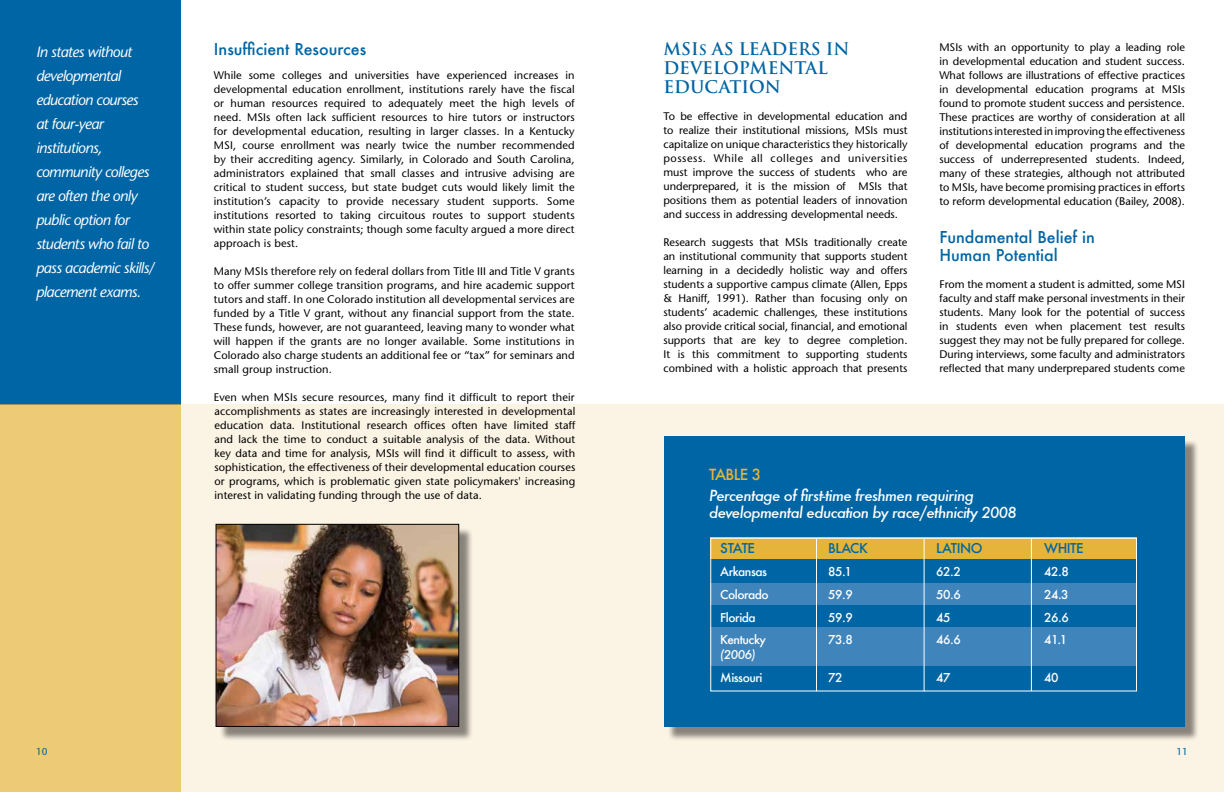
<style>
.page{position:relative;width:1224px;height:792px;background:#fff}
.page>*{position:absolute;margin:0;border:0;box-sizing:border-box;transform-origin:0 0}
.t1{font:700 17px/19px "Trajan";color:#0065a4}
.t2{font:500 16px/18px "Futura";color:#0065a4}
.t3{font:italic 15px/24px "Stone Sans";letter-spacing:-.04em;color:#fff}
.t4{font:italic 500 15px/16.8px "Futura";letter-spacing:-.04em;color:#fff}
.t5{font:500 15px "Futura";letter-spacing:-.04em;color:#e5b53b}
.t6{font:500 13.2px "Futura";letter-spacing:-.04em;color:#0065a4}
.t7{font:500 12px "Futura";letter-spacing:-.04em;color:#fff}
.t8{font:italic 500 12px "Futura";color:#fff}
.t9{font:11px/14px "Stone Sans";color:#000;text-align:justify}
.t10{font:10px "Stone Sans";color:#0065a4}
.s1{font-size:14px}
</style>
<div class="page">
<div style="left:0;top:404px;width:612px;height:388px;background:#fbf3e4"></div>
<div style="left:0;top:0;width:181px;height:404px;background:#0065a4"></div>
<div style="left:0;top:404px;width:181px;height:388px;background:#ecca76"></div>
<div style="left:612px;top:404px;width:612px;height:388px;background:#fbf3e4"></div>
<div style="left:219px;top:528px;width:254px;height:213px;background:#000;opacity:.46"></div>
<img style="left:218px;top:526px;width:239px;height:199px">
<div style="left:216px;top:524px;width:243px;height:203px;border:1px solid #000"></div>
<div style="left:668px;top:440px;width:532px;height:302px;background:#000;opacity:.46"></div>
<div style="left:664px;top:436px;width:521px;height:291px;background:#0065a4"></div>
<div style="left:710px;top:538px;width:427px;height:21px;background:#e5b53b"></div>
<div style="left:710px;top:584px;width:427px;height:21px;background:#3f84ba"></div>
<div style="left:710px;top:628px;width:427px;height:38px;background:#3f84ba"></div>
<hr style="left:816px;top:539px;width:1px;height:152px;background:#fff">
<hr style="left:924px;top:539px;width:1px;height:152px;background:#fff">
<hr style="left:1031px;top:538px;width:1px;height:153px;background:#fff">
<div style="left:710px;top:538px;width:427px;height:154px;border:1px solid #fff"></div>
<h3 class="t3" style="left:36px;top:39px;width:120px">In states without developmental education courses at four-year institutions, community colleges are often the only public option for students who fail to pass academic skills/ placement exams.</h3>
<h2 class="t2" style="left:214px;top:40px;width:154px">Insufficient Resources</h2>
<p class="t9" style="left:214px;top:68px;width:362px">While some colleges and universities have experienced increases in developmental education enrollment, institutions rarely have the fiscal or human resources required to adequately meet the high levels of need. MSIs often lack sufficient resources to hire tutors or instructors for developmental education, resulting in larger classes. In a Kentucky MSI, course enrollment was nearly twice the number recommended by their accrediting agency. Similarly, in Colorado and South Carolina, administrators explained that small classes and intrusive advising are critical to student success, but state budget cuts would likely limit the institution’s capacity to provide necessary student supports. Some institutions resorted to taking circuitous routes to support students within state policy constraints; though some faculty argued a more direct approach is best.</p>
<p class="t9" style="left:214px;top:264px;width:362px">Many MSIs therefore rely on federal dollars from Title III and Title V grants to offer summer college transition programs, and hire academic support tutors and staff. In one Colorado institution all developmental services are funded by a Title V grant, without any financial support from the state.<br>These funds, however, are not guaranteed, leaving many to wonder what will happen if the grants are no longer available. Some institutions in Colorado also charge students an additional fee or “tax” for seminars and small group instruction.</p>
<p class="t9" style="left:214px;top:390px;width:363px">Even when MSIs secure resources, many find it difficult to report their accomplishments as states are increasingly interested in developmental education data. Institutional research offices often have limited staff and lack the time to conduct a suitable analysis of the data. Without key data and time for analysis, MSIs will find it difficult to assess, with sophistication, the effectiveness of their developmental education courses or programs, which is problematic given state policymakers' increasing interest in validating funding through the use of data.</p>
<h1 class="t1" style="left:663px;top:40px;width:188px">MSI<span class="s1">S</span> AS LEADERS IN<br>DEVELOPMENTAL<br>EDUCATION</h1>
<p class="t9" style="left:663px;top:110px;width:246px">To be effective in developmental education and to realize their institutional missions, MSIs must capitalize on unique characteristics they historically possess. While all colleges and universities must improve the success of students who are underprepared, it is the mission of MSIs that positions them as potential leaders of innovation and success in addressing developmental needs.</p>
<p class="t9" style="left:663px;top:236px;width:246px">Research suggests that MSIs traditionally create an institutional community that supports student learning in a decidedly holistic way and offers students a supportive campus climate (Allen, Epps &amp; Haniff, 1991). Rather than focusing only on students’ academic challenges, these institutions also provide critical social, financial, and emotional supports that are key to degree completion.<br>It is this commitment to supporting students combined with a holistic approach that presents</p>
<p class="t9" style="left:939px;top:40px;width:247px">MSIs with an opportunity to play a leading role in developmental education and student success.<br>What follows are illustrations of effective practices in developmental education programs at MSIs found to promote student success and persistence.<br>These practices are worthy of consideration at all institutions interested in improving the effectiveness of developmental education programs and the success of underrepresented students. Indeed, many of these strategies, although not attributed to MSIs, have become promising practices in efforts to reform developmental education (Bailey, 2008).</p>
<h2 class="t2" style="left:939px;top:228px;width:157px">Fundamental Belief in<br>Human Potential</h2>
<p class="t9" style="left:939px;top:277px;width:247px">From the moment a student is admitted, some MSI faculty and staff make personal investments in their students. Many look for the potential of success in students even when placement test results suggest they may not be fully prepared for college.<br>During interviews, some faculty and administrators reflected that many underprepared students come</p>
<h3 class="t5" style="left:709px;top:464px;width:54px">TABLE 3</h3>
<h3 class="t4" style="left:709px;top:487px;width:309px">Percentage of first-time freshmen requiring developmental education by race/ethnicity 2008</h3>
<p class="t6" style="left:720px;top:539px;width:36px">STATE</p>
<p class="t6" style="left:828px;top:539px;width:41px">BLACK</p>
<p class="t6" style="left:936px;top:539px;width:48px">LATINO</p>
<p class="t6" style="left:1044px;top:539px;width:41px">WHITE</p>
<p class="t7" style="left:720px;top:563px;width:48px">Arkansas</p>
<p class="t7" style="left:828px;top:563px;width:25px">85.1</p>
<p class="t7" style="left:936px;top:563px;width:26px">62.2</p>
<p class="t7" style="left:1044px;top:563px;width:26px">42.8</p>
<p class="t7" style="left:720px;top:586px;width:50px">Colorado</p>
<p class="t7" style="left:828px;top:586px;width:26px">59.9</p>
<p class="t7" style="left:936px;top:586px;width:26px">50.6</p>
<p class="t7" style="left:1044px;top:586px;width:26px">24.3</p>
<p class="t7" style="left:720px;top:609px;width:37px">Florida</p>
<p class="t7" style="left:828px;top:609px;width:26px">59.9</p>
<p class="t7" style="left:936px;top:609px;width:16px">45</p>
<p class="t7" style="left:1044px;top:609px;width:26px">26.6</p>
<p class="t7" style="left:720px;top:632px;width:47px">Kentucky</p>
<p class="t7" style="left:828px;top:632px;width:26px">73.8</p>
<p class="t7" style="left:936px;top:632px;width:26px">46.6</p>
<p class="t7" style="left:1044px;top:632px;width:24px">41.1</p>
<p class="t8" style="left:720px;top:646px;width:37px">(2006)</p>
<p class="t7" style="left:720px;top:669px;width:44px">Missouri</p>
<p class="t7" style="left:828px;top:669px;width:16px">72</p>
<p class="t7" style="left:936px;top:669px;width:16px">47</p>
<p class="t7" style="left:1044px;top:669px;width:16px">40</p>
<p class="t10" style="left:36px;top:745px;width:13px">10</p>
<p class="t10" style="left:1177px;top:745px;width:13px">11</p>
</div>
